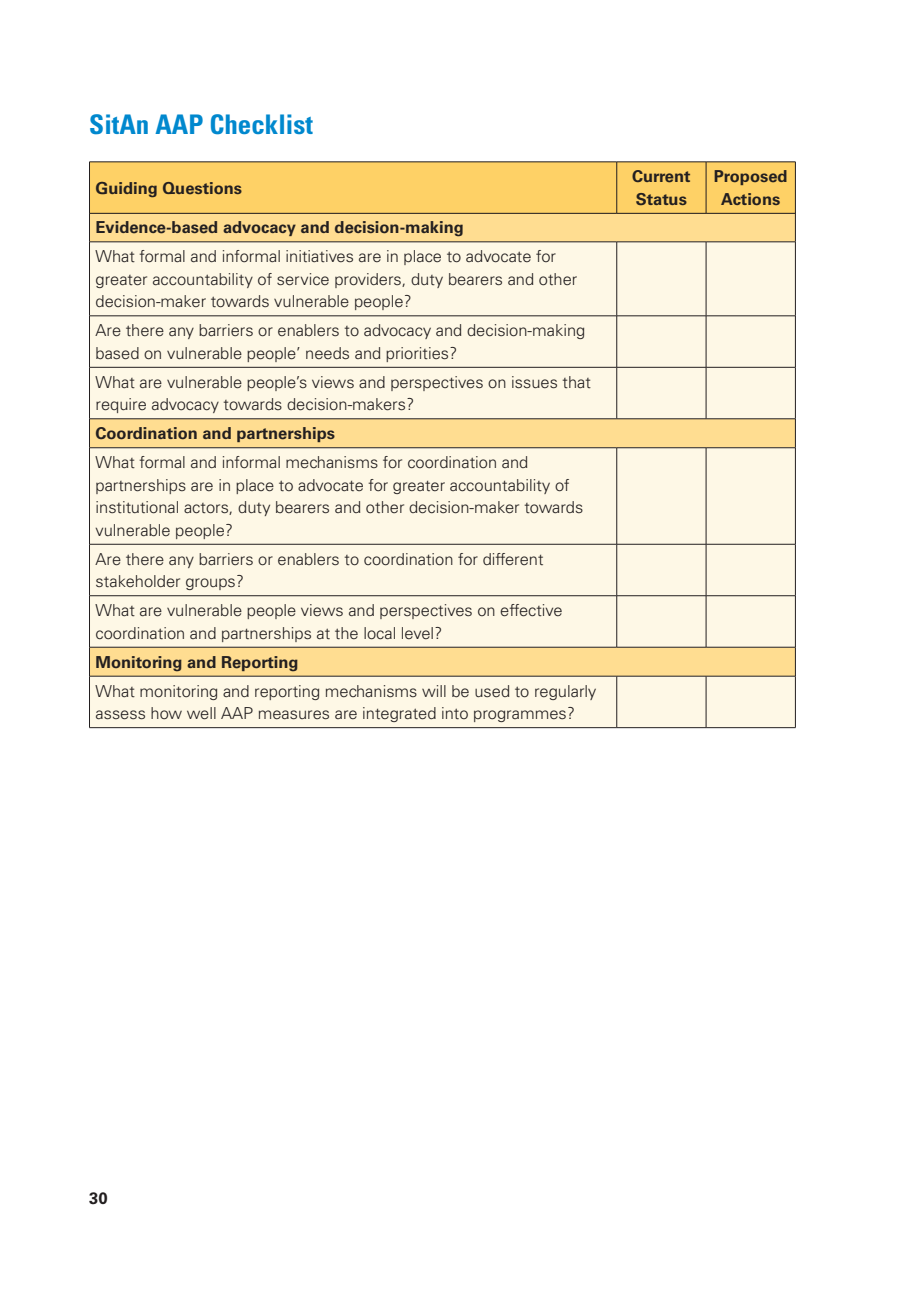
<style>
.page{position:relative;width:906px;height:1289px;background:#fff}
.page>*{position:absolute;margin:0;border:0;box-sizing:border-box;transform-origin:0 0}
.t1{font:700 condensed 27px "Univers LT Std";color:#0088ce}
.t2{font:300 16.5px/22.5px "Univers LT Std";color:#231f20}
.t3{font:700 16.5px/22.5px "Univers LT Std";color:#231f20}
</style>
<div class="page">
<svg style="left:90px;top:242px;width:705px;height:485px;background:#fcf3da"></svg>
<hr style="left:89px;top:242px;width:1px;height:73px;background:#231f20">
<hr style="left:616px;top:242px;width:1px;height:73px;background:#231f20">
<hr style="left:706px;top:242px;width:1px;height:73px;background:#231f20">
<hr style="left:795px;top:242px;width:1px;height:73px;background:#231f20">
<hr style="left:89px;top:315px;width:528px;height:1px;background:#231f20">
<hr style="left:89px;top:316px;width:1px;height:51px;background:#231f20">
<hr style="left:617px;top:315px;width:89px;height:1px;background:#231f20">
<hr style="left:616px;top:316px;width:1px;height:51px;background:#231f20">
<hr style="left:706px;top:315px;width:89px;height:1px;background:#231f20">
<hr style="left:706px;top:316px;width:1px;height:51px;background:#231f20">
<hr style="left:795px;top:316px;width:1px;height:51px;background:#231f20">
<hr style="left:89px;top:367px;width:528px;height:1px;background:#231f20">
<hr style="left:89px;top:367px;width:1px;height:51px;background:#231f20">
<hr style="left:617px;top:367px;width:89px;height:1px;background:#231f20">
<hr style="left:616px;top:367px;width:1px;height:51px;background:#231f20">
<hr style="left:706px;top:367px;width:89px;height:1px;background:#231f20">
<hr style="left:706px;top:367px;width:1px;height:51px;background:#231f20">
<hr style="left:795px;top:367px;width:1px;height:51px;background:#231f20">
<hr style="left:89px;top:418px;width:528px;height:1px;background:#231f20">
<svg style="left:89px;top:419px;width:1px;height:28px"></svg>
<hr style="left:617px;top:418px;width:89px;height:1px;background:#231f20">
<hr style="left:706px;top:418px;width:89px;height:1px;background:#231f20">
<svg style="left:795px;top:419px;width:1px;height:28px"></svg>
<hr style="left:89px;top:447px;width:528px;height:1px;background:#231f20">
<hr style="left:89px;top:448px;width:1px;height:96px;background:#231f20">
<hr style="left:617px;top:447px;width:89px;height:1px;background:#231f20">
<hr style="left:616px;top:448px;width:1px;height:96px;background:#231f20">
<hr style="left:706px;top:447px;width:89px;height:1px;background:#231f20">
<hr style="left:706px;top:448px;width:1px;height:96px;background:#231f20">
<hr style="left:795px;top:448px;width:1px;height:96px;background:#231f20">
<hr style="left:89px;top:544px;width:528px;height:1px;background:#231f20">
<hr style="left:89px;top:544px;width:1px;height:51px;background:#231f20">
<hr style="left:617px;top:544px;width:89px;height:1px;background:#231f20">
<hr style="left:616px;top:544px;width:1px;height:51px;background:#231f20">
<hr style="left:706px;top:544px;width:89px;height:1px;background:#231f20">
<hr style="left:706px;top:544px;width:1px;height:51px;background:#231f20">
<hr style="left:795px;top:544px;width:1px;height:51px;background:#231f20">
<hr style="left:89px;top:595px;width:528px;height:1px;background:#231f20">
<hr style="left:89px;top:596px;width:1px;height:51px;background:#231f20">
<hr style="left:617px;top:595px;width:89px;height:1px;background:#231f20">
<hr style="left:616px;top:596px;width:1px;height:51px;background:#231f20">
<hr style="left:706px;top:595px;width:89px;height:1px;background:#231f20">
<hr style="left:706px;top:596px;width:1px;height:51px;background:#231f20">
<hr style="left:795px;top:596px;width:1px;height:51px;background:#231f20">
<hr style="left:89px;top:647px;width:528px;height:1px;background:#231f20">
<svg style="left:89px;top:647px;width:1px;height:29px"></svg>
<hr style="left:617px;top:647px;width:89px;height:1px;background:#231f20">
<hr style="left:706px;top:647px;width:89px;height:1px;background:#231f20">
<svg style="left:795px;top:647px;width:1px;height:29px"></svg>
<hr style="left:89px;top:676px;width:528px;height:1px;background:#231f20">
<hr style="left:89px;top:676px;width:1px;height:51px;background:#231f20">
<hr style="left:617px;top:676px;width:89px;height:1px;background:#231f20">
<hr style="left:616px;top:676px;width:1px;height:51px;background:#231f20">
<hr style="left:706px;top:676px;width:89px;height:1px;background:#231f20">
<hr style="left:706px;top:676px;width:1px;height:51px;background:#231f20">
<hr style="left:795px;top:676px;width:1px;height:51px;background:#231f20">
<hr style="left:89px;top:727px;width:528px;height:1px;background:#231f20">
<hr style="left:617px;top:727px;width:89px;height:1px;background:#231f20">
<hr style="left:706px;top:727px;width:89px;height:1px;background:#231f20">
<svg style="left:89px;top:163px;width:707px;height:79px;background:#fbd374"></svg>
<hr style="left:89px;top:162px;width:528px;height:1px;background:#231f20">
<hr style="left:89px;top:162px;width:1px;height:51px;background:#231f20">
<hr style="left:617px;top:162px;width:89px;height:1px;background:#231f20">
<hr style="left:616px;top:162px;width:1px;height:51px;background:#231f20">
<hr style="left:706px;top:162px;width:89px;height:1px;background:#231f20">
<hr style="left:706px;top:162px;width:1px;height:51px;background:#231f20">
<hr style="left:795px;top:162px;width:1px;height:51px;background:#231f20">
<hr style="left:89px;top:213px;width:528px;height:1px;background:#231f20">
<hr style="left:617px;top:213px;width:89px;height:1px;background:#231f20">
<hr style="left:706px;top:213px;width:89px;height:1px;background:#231f20">
<h1 class="t1" style="left:89px;top:108px;width:225px">SitAn AAP Checklist</h1>
<p class="t3" style="left:95px;top:177px;width:148px">Guiding Questions</p>
<p class="t3" style="left:632px;top:165px;width:60px">Current<br>Status</p>
<p class="t3" style="left:714px;top:165px;width:75px;text-align:center">Proposed<br>Actions</p>
<p class="t3" style="left:95px;top:216px;width:370px">Evidence-based advocacy and decision-making</p>
<p class="t2" style="left:95px;top:245px;width:483px">What formal and informal initiatives are in place to advocate for greater accountability of service providers, duty bearers and other decision-maker towards vulnerable people?</p>
<p class="t2" style="left:95px;top:319px;width:491px">Are there any barriers or enablers to advocacy and decision-making based on vulnerable people’ needs and priorities?</p>
<p class="t2" style="left:95px;top:371px;width:497px">What are vulnerable people’s views and perspectives on issues that require advocacy towards decision-makers?</p>
<p class="t3" style="left:95px;top:422px;width:241px">Coordination and partnerships</p>
<p class="t2" style="left:95px;top:451px;width:489px">What formal and informal mechanisms for coordination and partnerships are in place to advocate for greater accountability of institutional actors, duty bearers and other decision-maker towards vulnerable people?</p>
<p class="t2" style="left:95px;top:547px;width:449px">Are there any barriers or enablers to coordination for different stakeholder groups?</p>
<p class="t2" style="left:95px;top:599px;width:469px">What are vulnerable people views and perspectives on effective coordination and partnerships at the local level?</p>
<p class="t3" style="left:95px;top:651px;width:205px">Monitoring and Reporting</p>
<p class="t2" style="left:95px;top:679px;width:502px">What monitoring and reporting mechanisms will be used to regularly assess how well AAP measures are integrated into programmes?</p>
<p class="t3" style="left:89px;top:1186px;width:20px">30</p>
</div>
